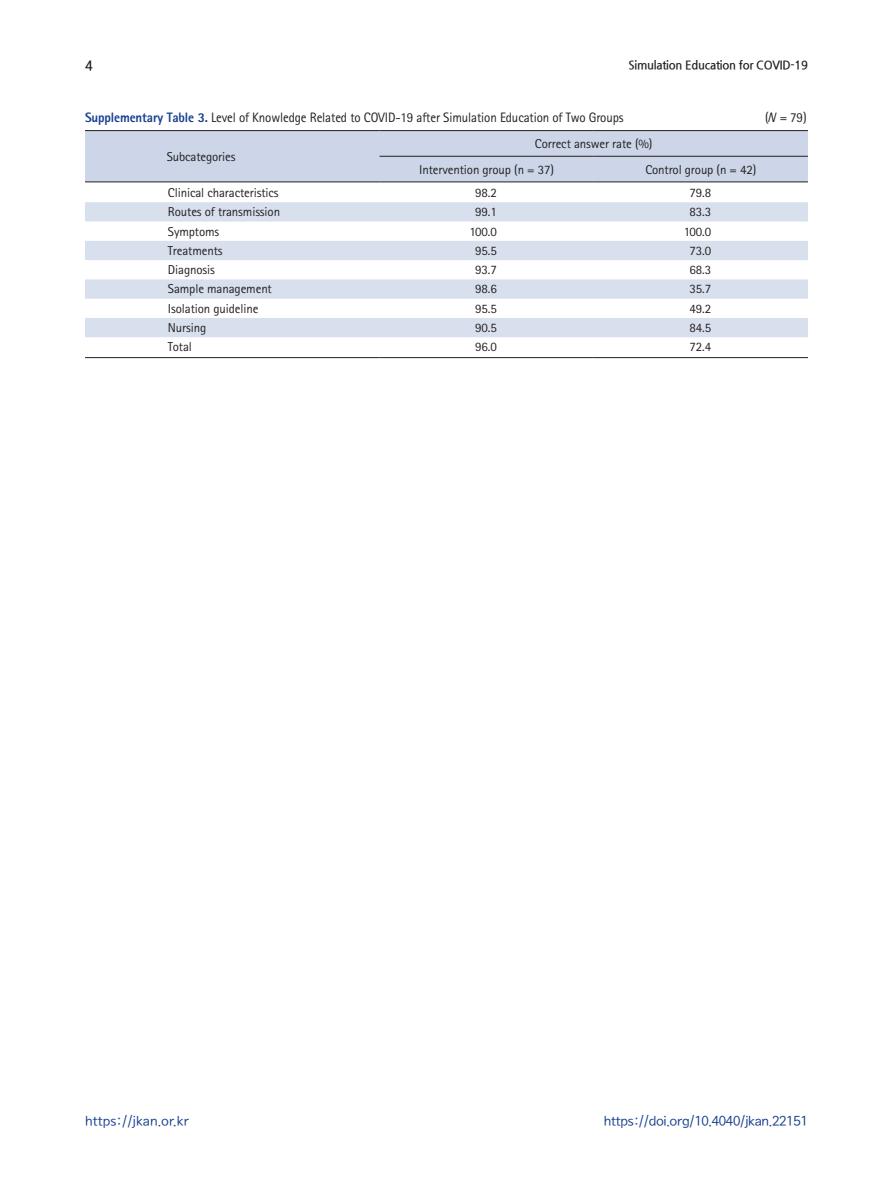
<style>
.page{position:relative;width:893px;height:1191px;background:#fff}
.page>*{position:absolute;margin:0;border:0;box-sizing:border-box;transform-origin:0 0}
.t1{font:13.65px "Rotis Sans Serif Std";letter-spacing:-.01em;color:#231f20;scale:.95 1}
.t2{font:13.5px "Seoul Namsan M";letter-spacing:-.025em;color:#143e8f}
.t3{font:13.5px "Seoul Namsan M";color:#143e8f}
.t4{font:700 13.5px "Nanum Gothic";color:#231f20;scale:.95 1}
.t5{font:12.9px/25.7px "Rotis Sans Serif Std";letter-spacing:-.01em;color:#231f20}
.t6{font:700 12px "Nanum Gothic";letter-spacing:-.02em;color:#231f20;scale:.95 1}
.s1{font-weight:800;color:#143e8f}
.s2{font-style:italic}
</style>
<div class="page">
<div style="left:85px;top:131px;width:723px;height:51px;background:#ccd6e8"></div>
<svg style="left:85px;top:202px;width:723px;height:135px;fill:#d8e0ee"></svg>
<hr style="left:379px;top:156px;width:215px;height:1px;background:#231f20">
<hr style="left:594px;top:156px;width:214px;height:1px;background:#231f20">
<hr style="left:85px;top:130px;width:294px;height:1px;background:#231f20">
<hr style="left:379px;top:130px;width:215px;height:1px;background:#231f20">
<hr style="left:594px;top:130px;width:214px;height:1px;background:#231f20">
<hr style="left:85px;top:182px;width:294px;height:1px;background:#231f20">
<hr style="left:379px;top:182px;width:215px;height:1px;background:#231f20">
<hr style="left:594px;top:182px;width:214px;height:1px;background:#231f20">
<hr style="left:85px;top:357px;width:294px;height:1px;background:#231f20">
<hr style="left:379px;top:357px;width:215px;height:1px;background:#231f20">
<hr style="left:594px;top:357px;width:214px;height:1px;background:#231f20">
<p class="t4" style="left:85px;top:59px;width:10px">4</p>
<p class="t6" style="left:628px;top:59px;width:190px">Simulation Education for COVID-19</p>
<p class="t1" style="left:85px;top:109px;width:568px"><span class="s1">Supplementary Table 3.</span> Level of Knowledge Related to COVID-19 after Simulation Education of Two Groups</p>
<p class="t1" style="left:765px;top:109px;width:45px">(<span class="s2">N</span> = 79)</p>
<p class="t5" style="left:167px;top:143px;width:70px">Subcategories</p>
<p class="t5" style="left:419px;top:131px;width:235px;text-indent:116px">Correct answer rate (%)<br>Intervention group (n = 37)</p>
<p class="t5" style="left:645px;top:156px;width:112px">Control group (n = 42)</p>
<p class="t5" style="left:168px;top:180px;width:112px">Clinical characteristics</p>
<p class="t5" style="left:475px;top:180px;width:23px">98.2</p>
<p class="t5" style="left:689px;top:180px;width:23px">79.8</p>
<p class="t5" style="left:168px;top:199px;width:114px">Routes of transmission</p>
<p class="t5" style="left:475px;top:199px;width:23px">99.1</p>
<p class="t5" style="left:689px;top:199px;width:23px">83.3</p>
<p class="t5" style="left:168px;top:218px;width:53px">Symptoms</p>
<p class="t5" style="left:469px;top:218px;width:29px">100.0</p>
<p class="t5" style="left:684px;top:218px;width:29px">100.0</p>
<p class="t5" style="left:168px;top:238px;width:56px">Treatments</p>
<p class="t5" style="left:475px;top:238px;width:23px">95.5</p>
<p class="t5" style="left:689px;top:238px;width:23px">73.0</p>
<p class="t5" style="left:168px;top:257px;width:48px">Diagnosis</p>
<p class="t5" style="left:475px;top:257px;width:23px">93.7</p>
<p class="t5" style="left:689px;top:257px;width:23px">68.3</p>
<p class="t5" style="left:168px;top:276px;width:105px">Sample management</p>
<p class="t5" style="left:475px;top:276px;width:23px">98.6</p>
<p class="t5" style="left:689px;top:276px;width:23px">35.7</p>
<p class="t5" style="left:168px;top:295px;width:92px">Isolation guideline</p>
<p class="t5" style="left:475px;top:295px;width:23px">95.5</p>
<p class="t5" style="left:689px;top:295px;width:23px">49.2</p>
<p class="t5" style="left:168px;top:315px;width:40px">Nursing</p>
<p class="t5" style="left:475px;top:315px;width:23px">90.5</p>
<p class="t5" style="left:689px;top:315px;width:23px">84.5</p>
<p class="t5" style="left:168px;top:334px;width:26px">Total</p>
<p class="t5" style="left:475px;top:334px;width:23px">96.0</p>
<p class="t5" style="left:689px;top:334px;width:23px">72.4</p>
<p class="t3" style="left:85px;top:1114px;width:106px">https://jkan.or.kr</p>
<p class="t2" style="left:604px;top:1114px;width:206px">https://doi.org/10.4040/jkan.22151</p>
</div>
